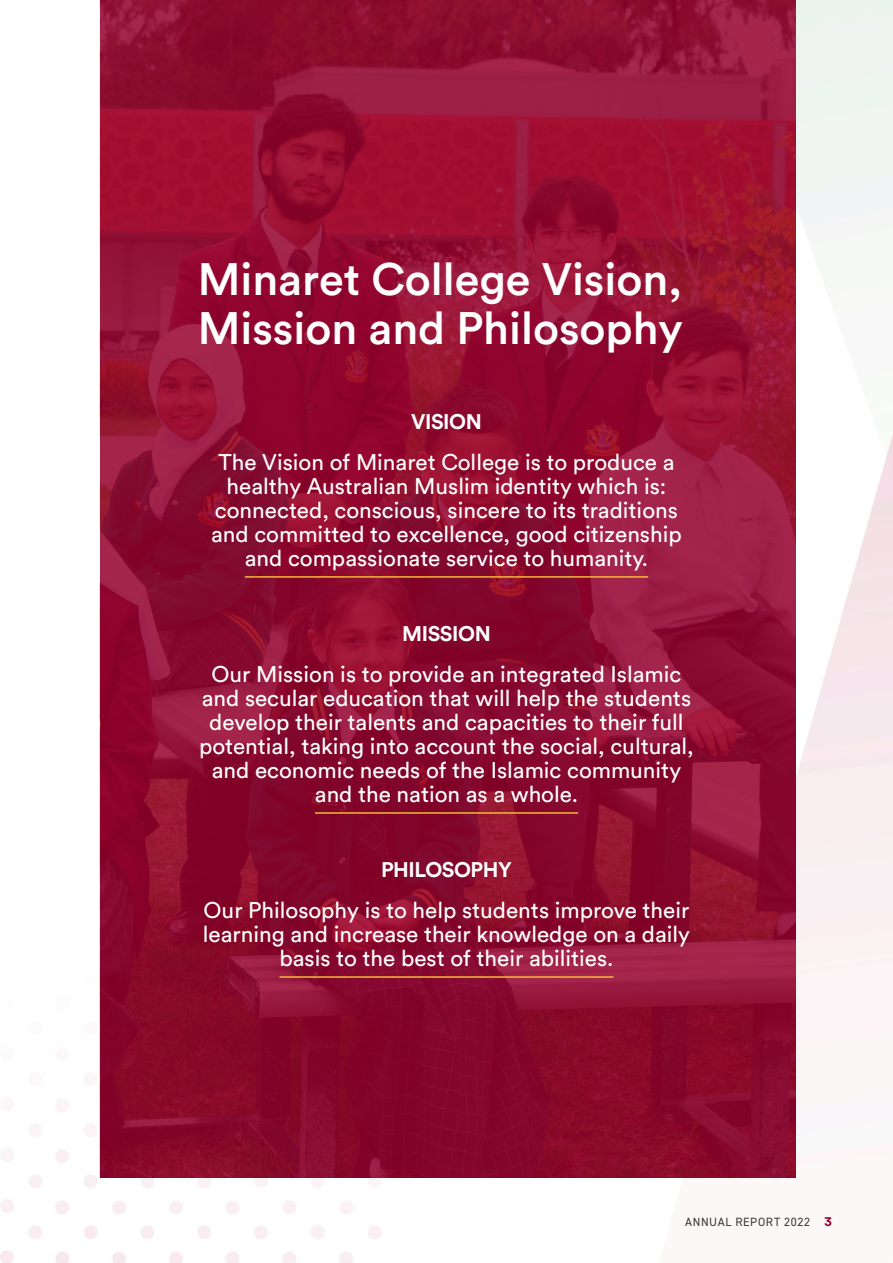
<style>
.page{position:relative;width:893px;height:1263px;background:#fff}
.page>*{position:absolute;margin:0;border:0;box-sizing:border-box;transform-origin:0 0}
.t1{font:500 45px/48px "Circular Std";color:#fff}
.t2{font:22.5px/24px "Circular Std";color:#fff;text-align:center}
.t3{font:700 21px "Circular Std";letter-spacing:-.02em;color:#fff}
.t4{font:12px "DIN2014";letter-spacing:.055em;color:#383839}
.s1{font-family:"Circular Std";font-weight:700;font-size:13.5px;color:#98012d}
</style>
<div class="page">
<img style="left:0;top:0;width:893px;height:1263px">
<img style="left:100px;top:0;width:695px;height:1178px">
<hr style="left:245px;top:576px;width:403px;height:2px;background:#f4b837">
<hr style="left:315px;top:812px;width:263px;height:2px;background:#f4b837">
<hr style="left:279px;top:976px;width:334px;height:2px;background:#f4b837">
<h1 class="t1" style="left:198px;top:255px;width:487px">Minaret College Vision,<br>Mission and Philosophy</h1>
<p class="t3" style="left:411px;top:408px;width:72px">VISION</p>
<p class="t2" style="left:211px;top:449px;width:472px">The Vision of Minaret College is to produce a healthy Australian Muslim identity which is: connected, conscious, sincere to its traditions and committed to excellence, good citizenship and compassionate service to humanity.</p>
<p class="t3" style="left:402px;top:620px;width:90px">MISSION</p>
<p class="t2" style="left:199px;top:661px;width:496px">Our Mission is to provide an integrated Islamic and secular education that will help the students develop their talents and capacities to their full potential, taking into account the social, cultural, and economic needs of the Islamic community and the nation as a whole.</p>
<p class="t3" style="left:381px;top:856px;width:132px">PHILOSOPHY</p>
<p class="t2" style="left:203px;top:897px;width:489px">Our Philosophy is to help students improve their learning and increase their knowledge on a daily basis to the best of their abilities.</p>
<p class="t4" style="left:685px;top:1214px;width:148px">ANNUAL REPORT 2022 <span class="s1">3</span></p>
</div>
